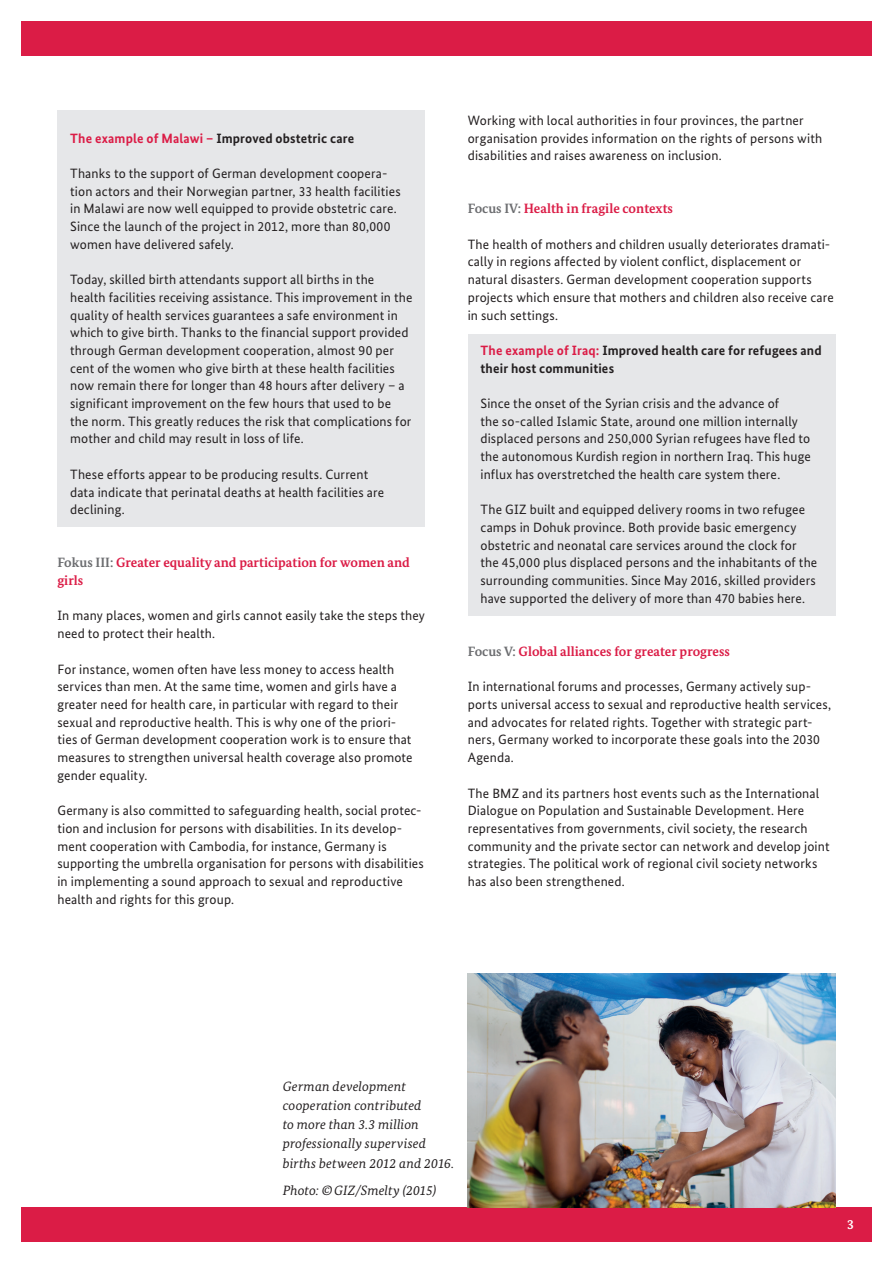
<style>
.page{position:relative;width:893px;height:1263px;background:#fff}
.page>*{position:absolute;margin:0;border:0;box-sizing:border-box;transform-origin:0 0}
.Paragraph{font:13.5px/17.7px "Bundes Sans";letter-spacing:.01em;color:#231f20}
.Paragraph-2{font:italic 13.5px/19.2px "Bundes Serif";letter-spacing:.01em;color:#231f20}
.Überschrift2{font:700 13.5px/18px "Bundes Serif";color:#db1c46}
.Paragraph-3{font:700 13.5px/17.7px "Bundes Sans";letter-spacing:.01em;color:#231f20}
.t1{font:700 13.5px "Bundes Serif";color:#fff}
.s1{color:#db1c46}
.s2{color:#6c6d70}
</style>
<div class="page">
<div style="left:21px;top:1208px;width:851px;height:34px;background:#db1c46"></div>
<div style="left:21px;top:21px;width:851px;height:34px;background:#db1c46"></div>
<div style="left:57px;top:110px;width:368px;height:417px;background:#e6e7e9"></div>
<div style="left:468px;top:334px;width:368px;height:281px;background:#e6e7e9"></div>
<img style="left:468px;top:974px;width:368px;height:234px">
<p class="Paragraph-3" style="left:70px;top:129px;width:286px"><span class="s1">The example of Malawi –</span> Improved obstetric care</p>
<p class="Paragraph" style="left:70px;top:164px;width:332px">Thanks to the support of German development coopera&shy;tion actors and their Norwegian partner, 33 health facilities in Malawi are now well equipped to provide obstetric care.<br>Since the launch of the project in 2012, more than 80,000 women have delivered safely.</p>
<p class="Paragraph" style="left:70px;top:270px;width:344px">Today, skilled birth attendants support all births in the health facilities receiving assistance. This improvement in the quality of health services guarantees a safe environment in which to give birth. Thanks to the financial support provided through German development cooperation, almost 90 per cent of the women who give birth at these health facilities now remain there for longer than 48 hours after delivery – a significant improvement on the few hours that used to be the norm. This greatly reduces the risk that complications for mother and child may result in loss of life.</p>
<p class="Paragraph" style="left:70px;top:465px;width:316px">These efforts appear to be producing results. Current data indicate that perinatal deaths at health facilities are declining.</p>
<p class="Überschrift2" style="left:57px;top:554px;width:354px"><span class="s2">Fokus III:</span> Greater equality and participation for women and girls</p>
<p class="Paragraph" style="left:57px;top:607px;width:369px">In many places, women and girls cannot easily take the steps they need to protect their health.</p>
<p class="Paragraph" style="left:57px;top:660px;width:357px">For instance, women often have less money to access health services than men. At the same time, women and girls have a greater need for health care, in particular with regard to their sexual and reproductive health. This is why one of the priori&shy;ties of German development cooperation work is to ensure that measures to strengthen universal health coverage also promote gender equality.</p>
<p class="Paragraph" style="left:57px;top:801px;width:368px">Germany is also committed to safeguarding health, social protec&shy;tion and inclusion for persons with disabilities. In its develop&shy;ment cooperation with Cambodia, for instance, Germany is supporting the umbrella organisation for persons with disabilities in implementing a sound approach to sexual and reproductive health and rights for this group.</p>
<p class="Paragraph" style="left:468px;top:111px;width:356px">Working with local authorities in four provinces, the partner organisation provides information on the rights of persons with disabilities and raises awareness on inclusion.</p>
<p class="Überschrift2" style="left:468px;top:200px;width:207px"><span class="s2">Focus IV:</span> Health in fragile contexts</p>
<p class="Paragraph" style="left:468px;top:235px;width:368px">The health of mothers and children usually deteriorates dramati&shy;cally in regions affected by violent conflict, displacement or natural disasters. German development cooperation supports projects which ensure that mothers and children also receive care in such settings.</p>
<p class="Paragraph-3" style="left:480px;top:341px;width:343px"><span class="s1">The example of Iraq:</span> Improved health care for refugees and their host communities</p>
<p class="Paragraph" style="left:480px;top:394px;width:332px">Since the onset of the Syrian crisis and the advance of<br>the so-called Islamic State, around one million internally displaced persons and 250,000 Syrian refugees have fled to the autonomous Kurdish region in northern Iraq. This huge influx has overstretched the health care system there.</p>
<p class="Paragraph" style="left:480px;top:501px;width:338px">The GIZ built and equipped delivery rooms in two refugee camps in Dohuk province. Both provide basic emergency obstetric and neonatal care services around the clock for the 45,000 plus displaced persons and the inhabitants of the surrounding communities. Since May 2016, skilled providers have supported the delivery of more than 470 babies here.</p>
<p class="Überschrift2" style="left:468px;top:642px;width:264px"><span class="s2">Focus V:</span> Global alliances for greater progress</p>
<p class="Paragraph" style="left:468px;top:678px;width:365px">In international forums and processes, Germany actively sup&shy;ports universal access to sexual and reproductive health services, and advocates for related rights. Together with strategic part&shy;ners, Germany worked to incorporate these goals into the 2030<br>Agenda.</p>
<p class="Paragraph" style="left:468px;top:784px;width:363px">The BMZ and its partners host events such as the International Dialogue on Population and Sustainable Development. Here representatives from governments, civil society, the research community and the private sector can network and develop joint strategies. The political work of regional civil society networks has also been strengthened.</p>
<p class="Paragraph-2" style="left:283px;top:1076px;width:173px">German development cooperation contributed<br>to more than 3.3 million professionally supervised births between 2012 and 2016.</p>
<p class="Paragraph-2" style="left:283px;top:1181px;width:155px">Photo: ©GIZ/Smelty (2015)</p>
<p class="t1" style="left:847px;top:1216px;width:8px">3</p>
</div>
